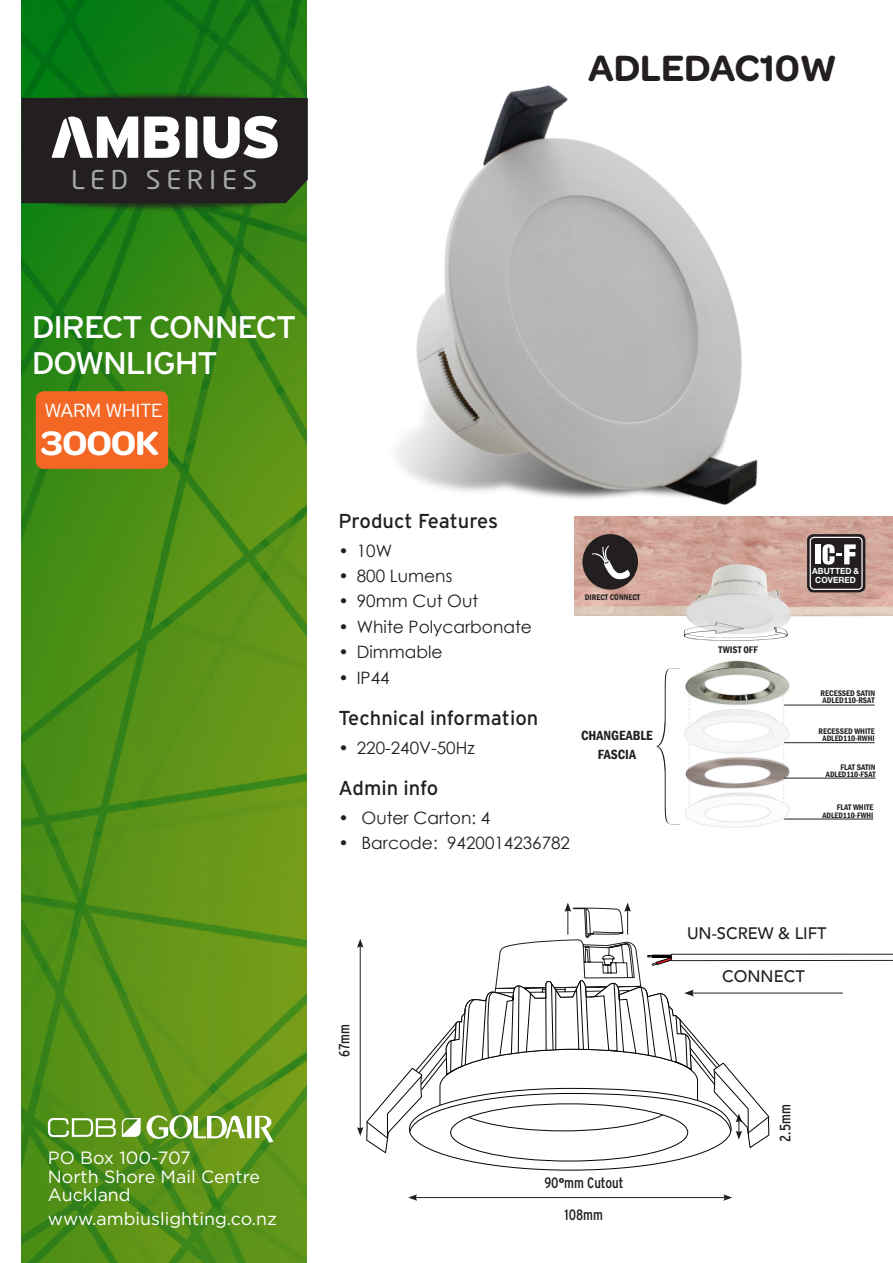
<style>
.page{position:relative;width:893px;height:1263px;background:#fff}
.page>*{position:absolute;margin:0;border:0;box-sizing:border-box;transform-origin:0 0}
.t1{font:600 39px "Omnes";letter-spacing:-.005em;color:#231f20}
.t2{font:600 36.15px "Omnes";letter-spacing:-.03em;color:#fff;scale:1.1 1}
.t3{font:31.2px/35.8px "Interstate";letter-spacing:-.05em;color:#fff;scale:1.1 1}
.t4{font:25.5px "Neo Sans Std";letter-spacing:.21em;color:#a8a9ad;scale:1.05 1}
.t5{font:20.1px "Interstate";color:#231f20}
.t6{font:300 18.9px "Interstate";letter-spacing:-.05em;color:#fff;scale:1.1 1}
.t7{font:17.85px/18.1px "Gotham";color:#fff}
.t8{font:17.1px "Century Gothic";color:#231f20}
.t9{font:500 16.65px "Avenir";color:#231f20}
.t10{font:condensed 15px "Interstate";color:#231f20}
.t11{font:600 condensed 13.65px/19.2px "Franklin Gothic";color:#231f20;text-align:center}
.t12{font:600 condensed 9.9px "Franklin Gothic";color:#231f20}
.t13{font:700 8.55px/8.6px "Helvetica Neue LT Pro";letter-spacing:.01em;color:#fff;text-align:center;scale:.96 1}
.t14{font:600 condensed 8.4px "Franklin Gothic";color:#231f20}
.t15{font:600 condensed 8.1px "Franklin Gothic";color:#231f20}
.s1{font-family:"Omnes";font-weight:700;font-stretch:normal}
</style>
<div class="page">
<img style="left:21px;top:0;width:285px;height:1263px">
<div style="left:32px;top:184px;width:258px;height:28px;background:#231f20;opacity:.75"></div>
<div style="left:32px;top:91px;width:265px;height:29px;background:#231f20;opacity:.75"></div>
<svg style="left:21px;top:98px;width:239px;height:105px"></svg>
<svg style="left:122px;top:1118px;width:19px;height:19px"></svg>
<svg style="left:147px;top:1115px;width:126px;height:27px"></svg>
<svg style="left:48px;top:1118px;width:68px;height:19px"></svg>
<div style="left:36px;top:391px;width:132px;height:78px;background:#f36624;border-radius:8px"></div>
<hr style="left:415px;top:1197px;width:311px;height:1px;background:#231f20">
<svg style="left:408px;top:1194px;width:9px;height:7px"></svg>
<svg style="left:723px;top:1194px;width:9px;height:7px"></svg>
<img style="left:260px;top:0;width:583px;height:607px">
<img style="left:575px;top:517px;width:318px;height:311px">
<div style="left:807px;top:534px;width:58px;height:58px;background:#231f20;border-radius:6px"></div>
<div style="left:816px;top:544px;width:5px;height:20px;background:#fff"></div>
<svg style="left:823px;top:544px;width:33px;height:21px"></svg>
<div style="left:810px;top:537px;width:53px;height:53px;border:1px solid #fff;border-radius:4px"></div>
<hr style="left:784px;top:705px;width:91px;height:1px;background:#231f20">
<hr style="left:784px;top:742px;width:91px;height:1px;background:#231f20">
<hr style="left:784px;top:778px;width:91px;height:1px;background:#231f20">
<hr style="left:784px;top:819px;width:89px;height:1px;background:#231f20">
<svg style="left:683px;top:622px;width:105px;height:19px"></svg>
<svg style="left:656px;top:668px;width:24px;height:156px"></svg>
<div style="left:582px;top:534px;width:56px;height:56px;background:#231f20;border-radius:50%"></div>
<svg style="left:592px;top:545px;width:38px;height:35px"></svg>
<svg style="left:357px;top:902px;width:536px;height:267px"></svg>
<h3 class="t4" style="left:71px;top:164px;width:179px">LED SERIES</h3>
<h1 class="t1" style="left:588px;top:46px;width:250px">ADLEDAC10W</h1>
<h3 class="t3" style="left:32px;top:309px;width:242px">DIRECT CONNECT<br>DOWNLIGHT</h3>
<p class="t6" style="left:44px;top:400px;width:110px">WARM WHITE</p>
<h2 class="t2" style="left:41px;top:423px;width:109px">3000K</h2>
<p class="t7" style="left:48px;top:1148px;width:214px">PO Box 100-707<br>North Shore Mail Centre<br>Auckland</p>
<p class="t7" style="left:48px;top:1209px;width:231px">www.ambiuslighting.co.nz</p>
<p class="t5" style="left:338px;top:510px;width:161px">Product Features</p>
<p class="t8" style="left:338px;top:540px;width:55px">• 10W</p>
<p class="t8" style="left:338px;top:565px;width:115px">• 800 Lumens</p>
<p class="t8" style="left:338px;top:591px;width:141px">• 90mm Cut Out</p>
<p class="t8" style="left:338px;top:616px;width:195px">• White Polycarbonate</p>
<p class="t8" style="left:338px;top:641px;width:106px">• Dimmable</p>
<p class="t8" style="left:338px;top:667px;width:53px">• IP44</p>
<p class="t5" style="left:338px;top:707px;width:201px">Technical information</p>
<p class="t8" style="left:338px;top:737px;width:138px">• 220-240V-50Hz</p>
<p class="t5" style="left:338px;top:777px;width:101px">Admin info</p>
<p class="t8" style="left:338px;top:807px;width:153px">• Outer Carton: 4</p>
<p class="t8" style="left:338px;top:833px;width:233px">• Barcode: 9420014236782</p>
<p class="t14" style="left:585px;top:592px;width:57px">DIRECT CONNECT</p>
<p class="t11" style="left:581px;top:726px;width:73px">CHANGEABLE<br>FASCIA</p>
<p class="t10" style="left:336px;top:1057px;width:34px;rotate:-90deg">67mm</p>
<p class="t10" style="left:544px;top:1174px;width:81px">90<span class="s1">°</span>mm Cutout</p>
<p class="t10" style="left:565px;top:1206px;width:40px">108mm</p>
<p class="t12" style="left:718px;top:643px;width:41px">TWIST OFF</p>
<p class="t13" style="left:812px;top:567px;width:51px">ABUTTED &amp;<br>COVERED</p>
<p class="t14" style="left:821px;top:687px;width:56px">RECESSED SATIN</p>
<p class="t14" style="left:818px;top:725px;width:58px">RECESSED WHITE</p>
<p class="t15" style="left:822px;top:733px;width:54px">ADLED110-RWHI</p>
<p class="t14" style="left:822px;top:695px;width:54px">ADLED110-RSAT</p>
<p class="t14" style="left:841px;top:761px;width:36px">FLAT SATIN</p>
<p class="t14" style="left:837px;top:802px;width:38px">FLAT WHITE</p>
<p class="t15" style="left:826px;top:769px;width:51px">ADLED110-FSAT</p>
<p class="t15" style="left:822px;top:809px;width:52px">ADLED110-FWHI</p>
<p class="t9" style="left:687px;top:919px;width:141px">UN-SCREW &amp; LIFT</p>
<p class="t9" style="left:722px;top:962px;width:84px">CONNECT</p>
<p class="t10" style="left:777px;top:1142px;width:39px;rotate:-90deg">2.5mm</p>
</div>
